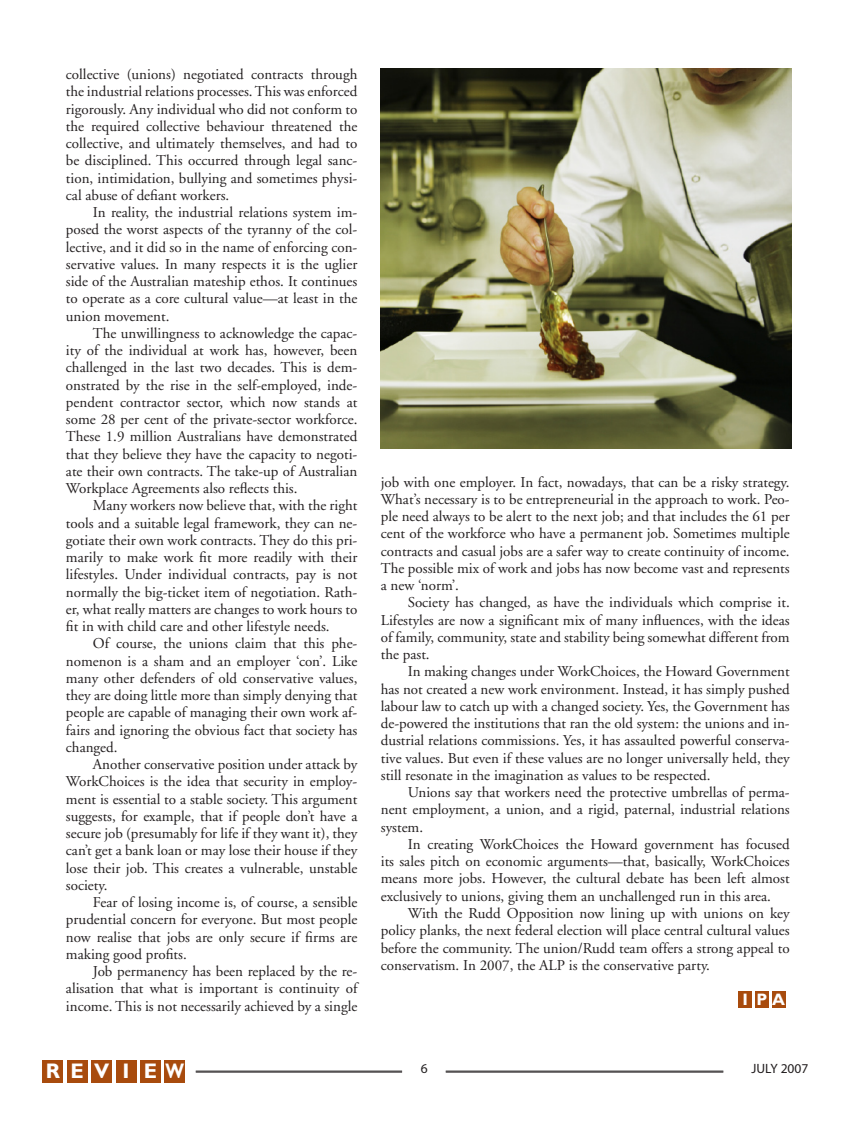
<style>
.page{position:relative;width:851px;height:1127px;background:#fff}
.page>*{position:absolute;margin:0;border:0;box-sizing:border-box;transform-origin:0 0}
.t1{font:700 21px "Gill Sans";color:#fff}
.t2{font:700 16.5px "Gill Sans";color:#fff}
.t3{font:15px/17.2px "Adobe Garamond";color:#231f20;text-align:justify}
.t4{font:13.5px "Myriad Pro";color:#231f20}
</style>
<div class="page">
<div style="left:43px;top:1060px;width:20px;height:22px;background:#a84b0d"></div>
<div style="left:67px;top:1060px;width:20px;height:22px;background:#a84b0d"></div>
<div style="left:91px;top:1060px;width:21px;height:22px;background:#a84b0d"></div>
<div style="left:116px;top:1060px;width:20px;height:22px;background:#a84b0d"></div>
<div style="left:140px;top:1060px;width:21px;height:22px;background:#a84b0d"></div>
<div style="left:164px;top:1060px;width:21px;height:22px;background:#a84b0d"></div>
<hr style="left:196px;top:1071px;width:206px;height:1px;background:#231f20">
<hr style="left:196px;top:1072px;width:206px;height:1px;background:#231f20">
<hr style="left:445px;top:1071px;width:278px;height:1px;background:#231f20">
<hr style="left:445px;top:1072px;width:278px;height:1px;background:#231f20">
<img style="left:381px;top:68px;width:410px;height:381px">
<div style="left:738px;top:991px;width:14px;height:16px;background:#a84b0d"></div>
<div style="left:754px;top:991px;width:14px;height:16px;background:#a84b0d"></div>
<div style="left:771px;top:991px;width:14px;height:16px;background:#a84b0d"></div>
<p class="t3" style="left:66px;top:66px;width:293px">collective (unions) negotiated contracts through the industrial relations processes. This was enforced rigorously. Any individual who did not conform to the required collective behaviour threatened the collective, and ultimately themselves, and had to be disciplined. This occurred through legal sanc&shy;tion, intimidation, bullying and sometimes physi&shy;cal abuse of defiant workers.</p>
<p class="t3" style="left:66px;top:204px;width:293px;text-indent:27px">In reality, the industrial relations system im&shy;posed the worst aspects of the tyranny of the col&shy;lective, and it did so in the name of enforcing con&shy;servative values. In many respects it is the uglier side of the Australian mateship ethos. It continues to operate as a core cultural value—at least in the union movement.</p>
<p class="t3" style="left:66px;top:325px;width:293px;text-indent:27px">The unwillingness to acknowledge the capac&shy;ity of the individual at work has, however, been challenged in the last two decades. This is dem&shy;onstrated by the rise in the self-employed, inde&shy;pendent contractor sector, which now stands at some 28 per cent of the private-sector workforce.<br>These 1.9 million Australians have demonstrated that they believe they have the capacity to negoti&shy;ate their own contracts. The take-up of Australian Workplace Agreements also reflects this.</p>
<p class="t3" style="left:66px;top:497px;width:293px;text-indent:27px">Many workers now believe that, with the right tools and a suitable legal framework, they can ne&shy;gotiate their own work contracts. They do this pri&shy;marily to make work fit more readily with their lifestyles. Under individual contracts, pay is not normally the big-ticket item of negotiation. Rath&shy;er, what really matters are changes to work hours to fit in with child care and other lifestyle needs.</p>
<p class="t3" style="left:66px;top:635px;width:293px;text-indent:27px">Of course, the unions claim that this phe&shy;nomenon is a sham and an employer ‘con’. Like many other defenders of old conservative values, they are doing little more than simply denying that people are capable of managing their own work af&shy;fairs and ignoring the obvious fact that society has changed.</p>
<p class="t3" style="left:66px;top:756px;width:293px;text-indent:27px">Another conservative position under attack by WorkChoices is the idea that security in employ&shy;ment is essential to a stable society. This argument suggests, for example, that if people don’t have a secure job (presumably for life if they want it), they can’t get a bank loan or may lose their house if they lose their job. This creates a vulnerable, unstable society.</p>
<p class="t3" style="left:66px;top:894px;width:293px;text-indent:27px">Fear of losing income is, of course, a sensible prudential concern for everyone. But most people now realise that jobs are only secure if firms are making good profits.</p>
<p class="t3" style="left:66px;top:963px;width:293px;text-indent:27px">Job permanency has been replaced by the re&shy;alisation that what is important is continuity of income. This is not necessarily achieved by a single</p>
<p class="t3" style="left:381px;top:474px;width:410px">job with one employer. In fact, nowadays, that can be a risky strategy.<br>What’s necessary is to be entrepreneurial in the approach to work. Peo&shy;ple need always to be alert to the next job; and that includes the 61 per cent of the workforce who have a permanent job. Sometimes multiple contracts and casual jobs are a safer way to create continuity of income.<br>The possible mix of work and jobs has now become vast and represents a new ‘norm’.</p>
<p class="t3" style="left:381px;top:594px;width:410px;text-indent:27px">Society has changed, as have the individuals which comprise it.<br>Lifestyles are now a significant mix of many influences, with the ideas of family, community, state and stability being somewhat different from the past.</p>
<p class="t3" style="left:381px;top:663px;width:410px;text-indent:27px">In making changes under WorkChoices, the Howard Government has not created a new work environment. Instead, it has simply pushed labour law to catch up with a changed society. Yes, the Government has de-powered the institutions that ran the old system: the unions and in&shy;dustrial relations commissions. Yes, it has assaulted powerful conserva&shy;tive values. But even if these values are no longer universally held, they still resonate in the imagination as values to be respected.</p>
<p class="t3" style="left:381px;top:784px;width:410px;text-indent:27px">Unions say that workers need the protective umbrellas of perma&shy;nent employment, a union, and a rigid, paternal, industrial relations system.</p>
<p class="t3" style="left:381px;top:836px;width:410px;text-indent:27px">In creating WorkChoices the Howard government has focused its sales pitch on economic arguments—that, basically, WorkChoices means more jobs. However, the cultural debate has been left almost exclusively to unions, giving them an unchallenged run in this area.</p>
<p class="t3" style="left:381px;top:905px;width:410px;text-indent:27px">With the Rudd Opposition now lining up with unions on key policy planks, the next federal election will place central cultural values before the community. The union/Rudd team offers a strong appeal to conservatism. In 2007, the ALP is the conservative party.</p>
<p class="t2" style="left:742px;top:990px;width:44px">I PA</p>
<h1 class="t1" style="left:46px;top:1058px;width:140px">REV I EW</h1>
<p class="t4" style="left:751px;top:1061px;width:58px">JULY 2007</p>
</div>
